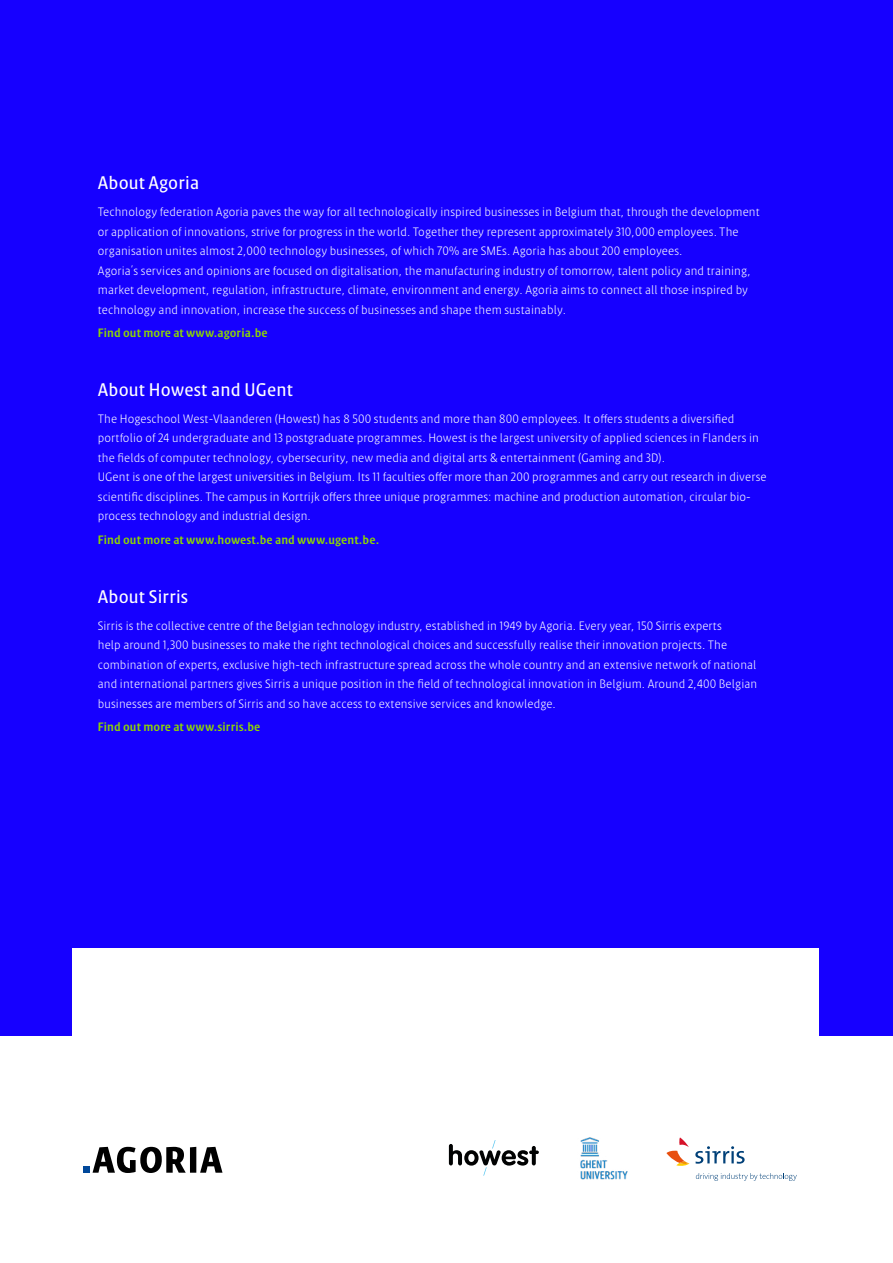
<style>
.page{position:relative;width:893px;height:1263px;background:#fff}
.page>*{position:absolute;margin:0;border:0;box-sizing:border-box;transform-origin:0 0}
.t1{font:500 18px "Klaus FY";letter-spacing:.01em;color:#fff}
.t2{font:300 12px/19.5px "Klaus FY";letter-spacing:.01em;color:#fff}
.t3{font:700 12px "Klaus FY";letter-spacing:.01em;color:#8ed600}
</style>
<div class="page">
<div style="left:0;top:0;width:893px;height:1035px;background:#1600ff"></div>
<div style="left:72px;top:949px;width:747px;height:178px;background:#fff"></div>
<svg style="left:449px;top:1140px;width:90px;height:36px"></svg>
<div style="left:83px;top:1166px;width:7px;height:7px;background:#00489a"></div>
<svg style="left:93px;top:1147px;width:129px;height:26px"></svg>
<svg style="left:666px;top:1137px;width:23px;height:29px"></svg>
<svg style="left:695px;top:1146px;width:50px;height:18px"></svg>
<svg style="left:696px;top:1173px;width:101px;height:8px"></svg>
<img style="left:580px;top:1137px;width:48px;height:43px">
<h1 class="t1" style="left:98px;top:171px;width:103px">About Agoria</h1>
<p class="t2" style="left:98px;top:202px;width:664px">Technology federation Agoria paves the way for all technologically inspired businesses in Belgium that, through the development or application of innovations, strive for progress in the world. Together they represent approximately 310,000 employees. The organisation unites almost 2,000 technology businesses, of which 70% are SMEs. Agoria has about 200 employees.<br>Agoria’s services and opinions are focused on digitalisation, the manufacturing industry of tomorrow, talent policy and training, market development, regulation, infrastructure, climate, environment and energy. Agoria aims to connect all those inspired by technology and innovation, increase the success of businesses and shape them sustainably.</p>
<p class="t3" style="left:98px;top:325px;width:171px">Find out more at www.agoria.be</p>
<h1 class="t1" style="left:98px;top:378px;width:197px">About Howest and UGent</h1>
<p class="t2" style="left:98px;top:408px;width:670px">The Hogeschool West-Vlaanderen (Howest) has 8 500 students and more than 800 employees. It offers students a diversified portfolio of 24 undergraduate and 13 postgraduate programmes. Howest is the largest university of applied sciences in Flanders in the fields of computer technology, cybersecurity, new media and digital arts &amp; entertainment (Gaming and 3D).<br>UGent is one of the largest universities in Belgium. Its 11 faculties offer more than 200 programmes and carry out research in diverse scientific disciplines. The campus in Kortrijk offers three unique programmes: machine and production automation, circular bio&shy;process technology and industrial design.</p>
<p class="t3" style="left:98px;top:532px;width:283px">Find out more at www.howest.be and www.ugent.be.</p>
<h1 class="t1" style="left:98px;top:585px;width:92px">About Sirris</h1>
<p class="t2" style="left:98px;top:615px;width:661px">Sirris is the collective centre of the Belgian technology industry, established in 1949 by Agoria. Every year, 150 Sirris experts<br>help around 1,300 businesses to make the right technological choices and successfully realise their innovation projects. The combination of experts, exclusive high-tech infrastructure spread across the whole country and an extensive network of national and international partners gives Sirris a unique position in the field of technological innovation in Belgium. Around 2,400 Belgian businesses are members of Sirris and so have access to extensive services and knowledge.</p>
<p class="t3" style="left:98px;top:719px;width:164px">Find out more at www.sirris.be</p>
</div>
